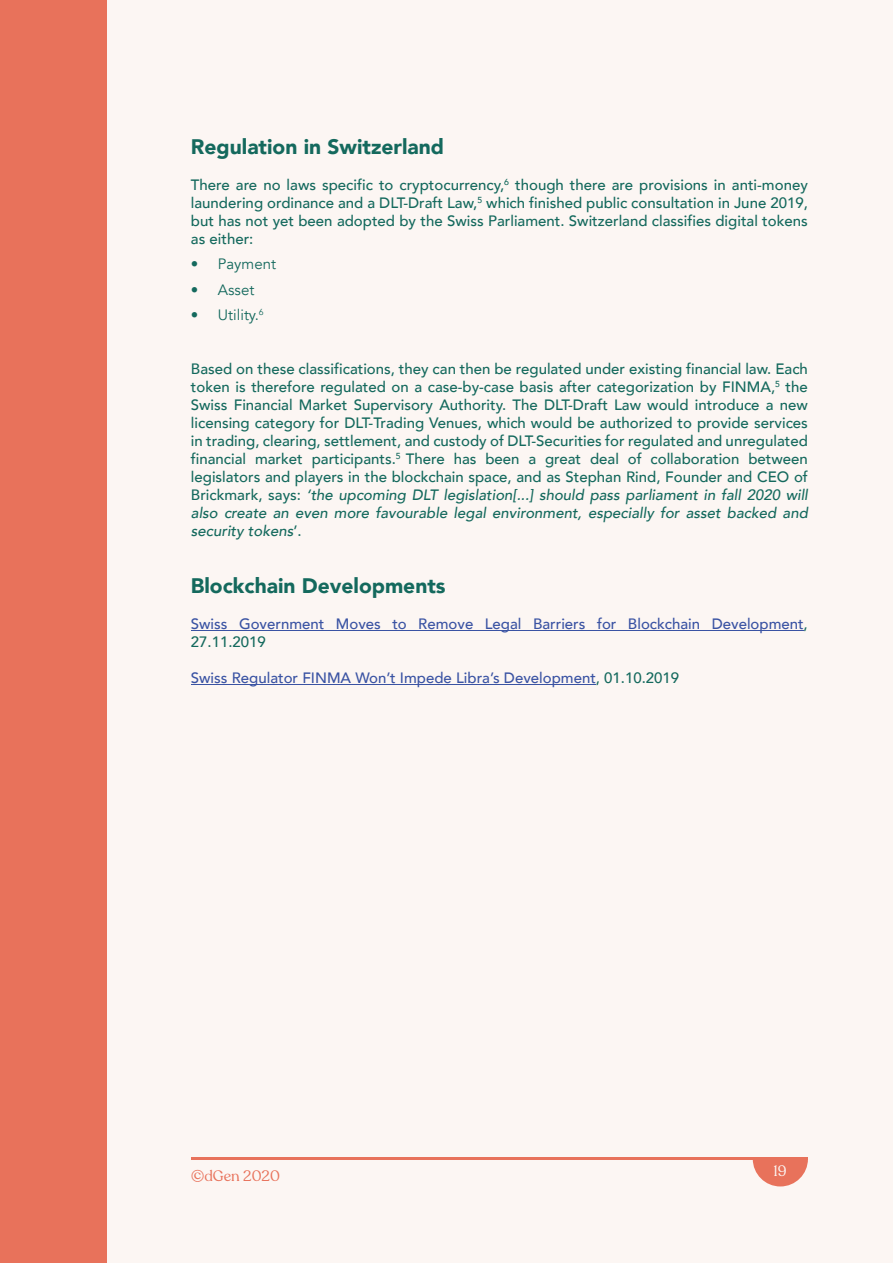
<style>
.page{position:relative;width:893px;height:1263px;background:#fcf6f3}
.page>*{position:absolute;margin:0;border:0;box-sizing:border-box;transform-origin:0 0}
.t1{font:900 21px "Avenir";color:#14695d}
.t2{font:500 15px/18px "Avenir";color:#14695d;text-align:justify}
.t3{font:500 15px/18px "Avenir";color:#3a53a3}
.t4{font:15px "Avenir";color:#14695d}
.t5{font:15px "Recoleta";color:#e8725b}
.t6{font:15px "Recoleta";color:#fcf6f3}
.s1{font-style:italic}
.s2{color:#14695d}
</style>
<div class="page">
<div style="left:0;top:0;width:106px;height:1263px;background:#e8725b"></div>
<hr style="left:191px;top:1158px;width:617px;height:2px;background:#e8725b">
<svg style="left:753px;top:1160px;width:55px;height:26px"></svg>
<hr style="left:191px;top:630px;width:613px;height:1px;background:#3a53a3">
<hr style="left:191px;top:684px;width:405px;height:1px;background:#3a53a3">
<h1 class="t1" style="left:191px;top:133px;width:255px">Regulation in Switzerland</h1>
<p class="t2" style="left:191px;top:175px;width:618px">There are no laws specific to cryptocurrency,<sup>6</sup> though there are provisions in anti-money laundering ordinance and a DLT-Draft Law,<sup>5</sup> which finished public consultation in June 2019, but has not yet been adopted by the Swiss Parliament. Switzerland classifies digital tokens as either:</p>
<p class="t4" style="left:191px;top:254px;width:87px">• Payment</p>
<p class="t4" style="left:191px;top:280px;width:65px">• Asset</p>
<p class="t4" style="left:191px;top:305px;width:74px">• Utility.<sup>6</sup></p>
<p class="t2" style="left:191px;top:360px;width:618px">Based on these classifications, they can then be regulated under existing financial law. Each token is therefore regulated on a case-by-case basis after categorization by FINMA,<sup>5</sup> the Swiss Financial Market Supervisory Authority. The DLT-Draft Law would introduce a new licensing category for DLT-Trading Venues, which would be authorized to provide services in trading, clearing, settlement, and custody of DLT-Securities for regulated and unregulated financial market participants.<sup>5</sup> There has been a great deal of collaboration between legislators and players in the blockchain space, and as Stephan Rind, Founder and CEO of Brickmark, says: <span class="s1">‘the upcoming DLT legislation[...] should pass parliament in fall 2020 will also create an even more favourable legal environment, especially for asset backed and security tokens</span>’.</p>
<h1 class="t1" style="left:191px;top:572px;width:256px">Blockchain Developments</h1>
<p class="t3" style="left:191px;top:615px;width:618px">Swiss Government Moves to Remove Legal Barriers for Blockchain Development<span class="s2">,<br>27.11.2019</span></p>
<p class="t3" style="left:191px;top:669px;width:490px">Swiss Regulator FINMA Won’t Impede Libra’s Development<span class="s2">, 01.10.2019</span></p>
<p class="t5" style="left:191px;top:1165px;width:90px">©dGen 2020</p>
<p class="t6" style="left:773px;top:1161px;width:15px">19</p>
</div>
